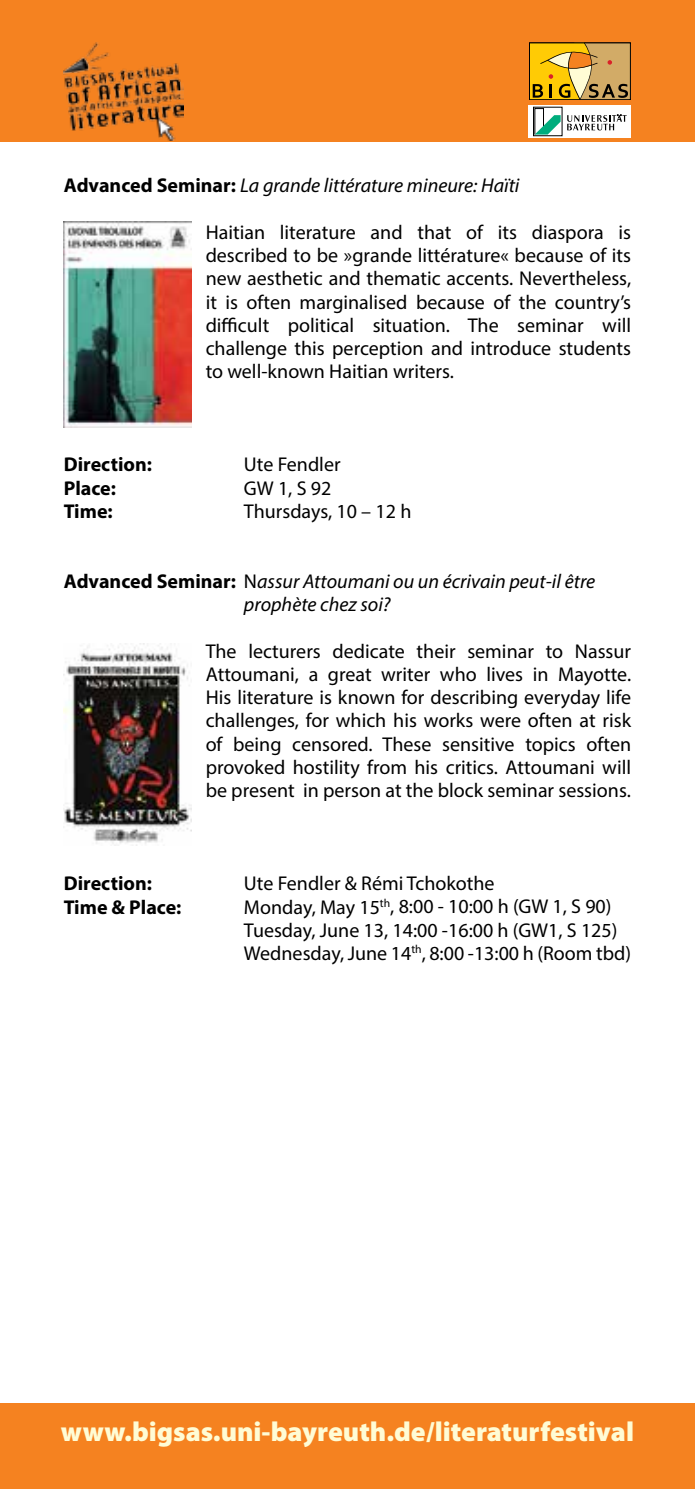
<style>
.page{position:relative;width:695px;height:1489px;background:#fff}
.page>*{position:absolute;margin:0;border:0;box-sizing:border-box;transform-origin:0 0}
.t1{font:900 27.5px "Myriad Pro";color:#fffcd5}
.t2{font:20px/23.2px "Myriad Pro";color:#000;text-align:justify}
.t3{font:italic 20px/23.2px "Myriad Pro";color:#000}
.t4{font:700 20px "Myriad Pro";color:#000}
.s1{font-weight:700;font-style:normal}
.s2{font-style:normal}
</style>
<div class="page">
<div style="left:0;top:0;width:694px;height:142px;background:#f58220"></div>
<div style="left:0;top:1403px;width:694px;height:85px;background:#f58220"></div>
<img style="left:64px;top:43px;width:119px;height:98px">
<svg style="left:532px;top:45px;width:96px;height:53px;background:#d0a841"></svg>
<div style="left:529px;top:43px;width:101px;height:57px;border:1px solid #000"></div>
<div style="left:528px;top:105px;width:103px;height:32px;background:#fff"></div>
<svg style="left:535px;top:109px;width:25px;height:25px"></svg>
<div style="left:533px;top:107px;width:29px;height:29px;border:1px solid #000"></div>
<svg style="left:567px;top:114px;width:59px;height:16px"></svg>
<img style="left:64px;top:222px;width:127px;height:205px">
<img style="left:64px;top:644px;width:127px;height:201px">
<p class="t3" style="left:64px;top:174px;width:457px"><span class="s1">Advanced Seminar:</span> La grande littérature mineure: Haïti</p>
<p class="t2" style="left:206px;top:220px;width:427px">Haitian literature and that of its diaspora is described to be »grande littérature« because of its new aesthetic and thematic accents. Nevertheless, it is often marginalised because of the country’s difficult political situation. The seminar will challenge this perception and introduce students to well-known Haitian writers.</p>
<p class="t4" style="left:64px;top:451px;width:90px">Direction:</p>
<p class="t2" style="left:244px;top:453px;width:98px">Ute Fendler</p>
<p class="t4" style="left:64px;top:475px;width:54px">Place:</p>
<p class="t2" style="left:244px;top:476px;width:89px">GW 1, S 92</p>
<p class="t4" style="left:64px;top:498px;width:50px">Time:</p>
<p class="t2" style="left:244px;top:499px;width:169px">Thursdays, 10 – 12 h</p>
<p class="t3" style="left:244px;top:569px;width:353px;text-indent:-180px"><span class="s1">Advanced Seminar:</span> <span class="s2">N</span>assur Attoumani ou un écrivain peut-il être prophète chez soi?</p>
<p class="t2" style="left:206px;top:639px;width:427px">The lecturers dedicate their seminar to Nassur Attoumani, a great writer who lives in Mayotte.<br>His literature is known for describing everyday life challenges, for which his works were often at risk of being censored. These sensitive topics often provoked hostility from his critics. Attoumani will be present in person at the block seminar sessions.</p>
<p class="t4" style="left:64px;top:870px;width:90px">Direction:</p>
<p class="t2" style="left:244px;top:871px;width:252px">Ute Fendler &amp; Rémi Tchokothe</p>
<p class="t4" style="left:64px;top:893px;width:119px">Time &amp; Place:</p>
<p class="t2" style="left:244px;top:894px;width:388px;text-align:left">Monday, May 15<sup>th</sup>, 8:00 - 10:00 h (GW 1, S 90)<br>Tuesday, June 13, 14:00 -16:00 h (GW1, S 125)<br>Wednesday, June 14<sup>th</sup>, 8:00 -13:00 h (Room tbd)</p>
<h1 class="t1" style="left:61px;top:1415px;width:574px">www.bigsas.uni-bayreuth.de/literaturfestival</h1>
</div>
